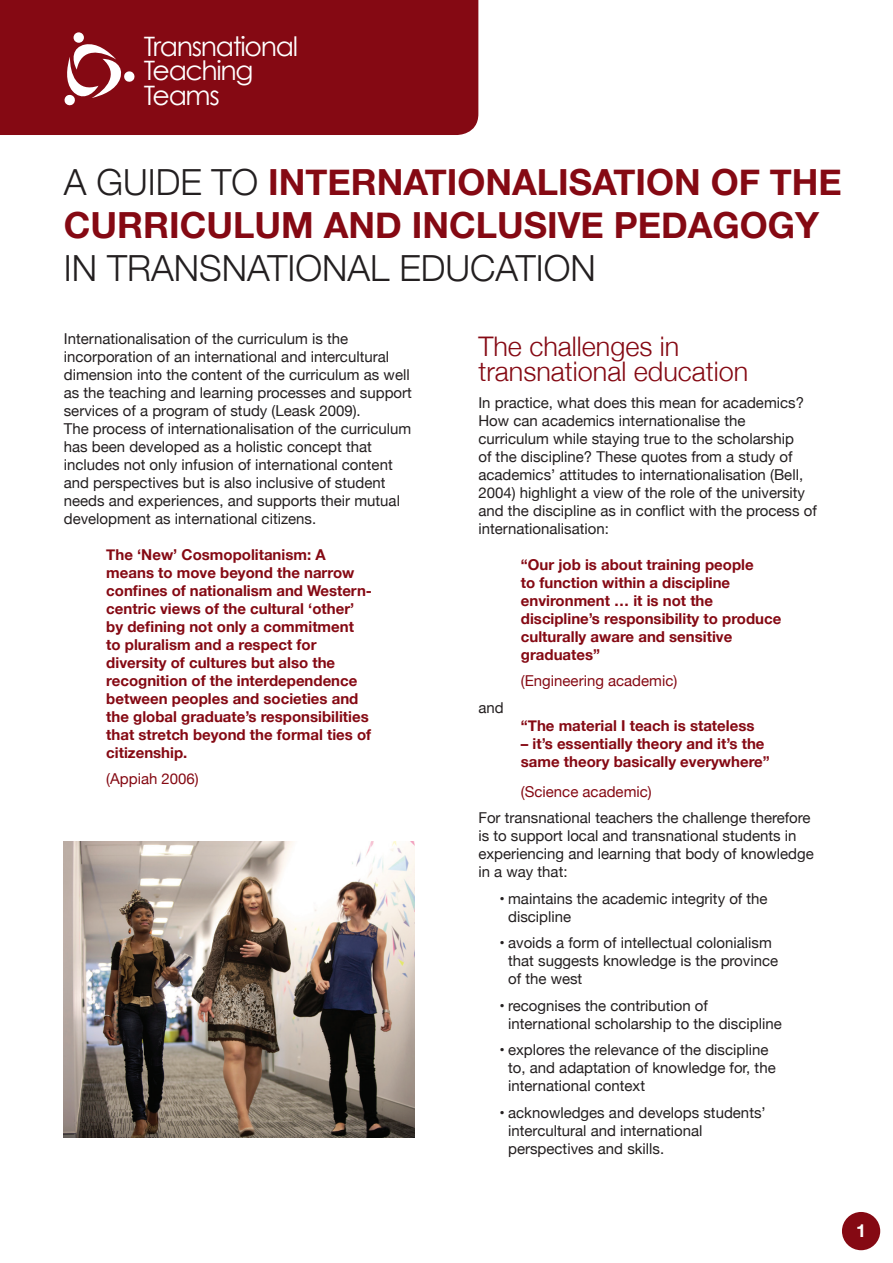
<style>
.page{position:relative;width:893px;height:1263px;background:#fff}
.page>*{position:absolute;margin:0;border:0;box-sizing:border-box;transform-origin:0 0}
.t1{font:700 36px/43.2px "Helvetica Neue";color:#850913}
.t2{font:300 36px "Helvetica Neue";color:#231f20}
.Headings{font:300 27px/25.5px "Helvetica Neue";color:#850913}
.t3{font:26.85px/24.2px "Century Gothic";letter-spacing:-.05em;color:#fff}
.t4{font:700 18px "Helvetica Neue";color:#fff}
.Content{font:15px/18px "Helvetica Neue";color:#231f20}
.t5{font:700 15px/18px "Helvetica Neue";color:#850913}
.t6{font:15px "Helvetica Neue";color:#850913}
.s1{font-weight:300;color:#231f20}
</style>
<div class="page">
<div style="left:842px;top:1212px;width:38px;height:38px;background:#850913;border-radius:50%"></div>
<img style="left:64px;top:841px;width:351px;height:297px">
<div style="left:0;top:0;width:478px;height:135px;background:#850913"></div>
<div style="left:74px;top:32px;width:10px;height:11px;background:#fff;border-radius:50%"></div>
<svg style="left:64px;top:42px;width:71px;height:64px"></svg>
<p class="t3" style="left:144px;top:34px;width:156px">Transnational<br>Teaching<br>Teams</p>
<p class="t1" style="left:64px;top:161px;width:780px"><span class="s1">A GUIDE TO</span> INTERNATIONALISATION OF THE<br>CURRICULUM AND INCLUSIVE PEDAGOGY</p>
<p class="t2" style="left:64px;top:239px;width:533px">IN TRANSNATIONAL EDUCATION</p>
<p class="Content" style="left:64px;top:330px;width:350px">Internationalisation of the curriculum is the incorporation of an international and intercultural dimension into the content of the curriculum as well as the teaching and learning processes and support services of a program of study (Leask 2009).</p>
<p class="Content" style="left:64px;top:420px;width:349px">The process of internationalisation of the curriculum has been developed as a holistic concept that includes not only infusion of international content and perspectives but is also inclusive of student needs and experiences, and supports their mutual development as international citizens.</p>
<p class="t5" style="left:106px;top:546px;width:267px">The ‘New’ Cosmopolitanism: A means to move beyond the narrow confines of nationalism and Western&shy;centric views of the cultural ‘other’ by defining not only a commitment to pluralism and a respect for diversity of cultures but also the recognition of the interdependence between peoples and societies and the global graduate’s responsibilities that stretch beyond the formal ties of citizenship.</p>
<p class="t6" style="left:106px;top:768px;width:94px">(Appiah 2006)</p>
<p class="Headings" style="left:478px;top:332px;width:272px">The challenges in transnational education</p>
<p class="Content" style="left:478px;top:394px;width:340px">In practice, what does this mean for academics?<br>How can academics internationalise the curriculum while staying true to the scholarship<br>of the discipline? These quotes from a study of academics’ attitudes to internationalisation (Bell, 2004) highlight a view of the role of the university and the discipline as in conflict with the process of internationalisation:</p>
<p class="t5" style="left:521px;top:556px;width:262px">“Our job is about training people<br>to function within a discipline environment … it is not the discipline’s responsibility to produce culturally aware and sensitive graduates”</p>
<p class="t6" style="left:521px;top:670px;width:158px">(Engineering academic)</p>
<p class="Content" style="left:478px;top:699px;width:27px">and</p>
<p class="t5" style="left:521px;top:717px;width:235px">“The material I teach is stateless</p>
<p class="t5" style="left:521px;top:735px;width:250px">– it’s essentially theory and it’s the same theory basically everywhere”</p>
<p class="t6" style="left:521px;top:780px;width:132px">(Science academic)</p>
<p class="Content" style="left:478px;top:810px;width:337px">For transnational teachers the challenge therefore is to support local and transnational students in experiencing and learning that body of knowledge in a way that:</p>
<p class="Content" style="left:508px;top:890px;width:261px;text-indent:-9px">• maintains the academic integrity of the discipline</p>
<p class="Content" style="left:508px;top:935px;width:272px;text-indent:-9px">• avoids a form of intellectual colonialism that suggests knowledge is the province of the west</p>
<p class="Content" style="left:508px;top:997px;width:275px;text-indent:-9px">• recognises the contribution of international scholarship to the discipline</p>
<p class="Content" style="left:508px;top:1042px;width:269px;text-indent:-9px">• explores the relevance of the discipline to, and adaptation of knowledge for, the international context</p>
<p class="Content" style="left:508px;top:1104px;width:259px;text-indent:-9px">• acknowledges and develops students’ intercultural and international perspectives and skills.</p>
<p class="t4" style="left:856px;top:1216px;width:12px">1</p>
</div>
